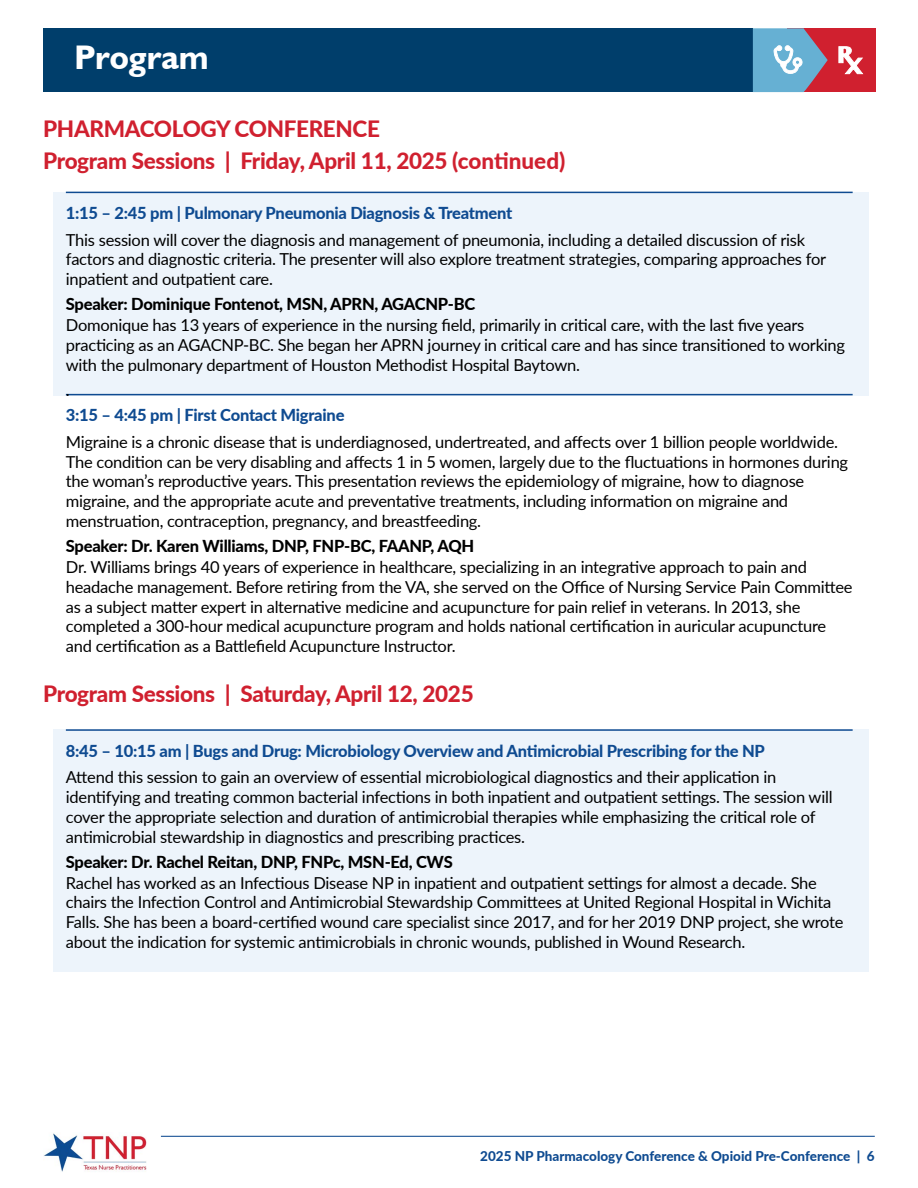
<style>
.page{position:relative;width:918px;height:1188px;background:#fff}
.page>*{position:absolute;margin:0;border:0;box-sizing:border-box;transform-origin:0 0}
.t1{font:700 34.05px "Humanist 521 BT";color:#fff}
.t2{font:800 22.5px/32.4px "Lato";letter-spacing:-.015em;color:#d0202f}
.t3{font:16.5px/19.8px "Lato";letter-spacing:-.015em;color:#000}
.t4{font:800 16.5px "Lato";letter-spacing:-.015em;color:#0f4b91}
.t5{font:800 16.5px "Lato";letter-spacing:-.015em;color:#000}
.t6{font:800 13.5px "Lato";color:#0f4b91}
</style>
<div class="page">
<img style="left:44px;top:1133px;width:102px;height:39px">
<hr style="left:161px;top:1136px;width:714px;height:1px;background:#0f4b91">
<div style="left:54px;top:192px;width:815px;height:203px;background:#edf4fb"></div>
<div style="left:54px;top:729px;width:815px;height:243px;background:#edf4fb"></div>
<hr style="left:66px;top:192px;width:787px;height:1px;background:#0f4b91">
<hr style="left:66px;top:394px;width:787px;height:1px;background:#0f4b91">
<hr style="left:66px;top:729px;width:787px;height:2px;background:#0f4b91">
<div style="left:43px;top:28px;width:710px;height:64px;background:#003e6b"></div>
<div style="left:788px;top:28px;width:88px;height:64px;background:#d0202f"></div>
<svg style="left:753px;top:28px;width:75px;height:64px"></svg>
<svg style="left:838px;top:46px;width:25px;height:28px"></svg>
<h1 class="t1" style="left:75px;top:37px;width:136px">Program</h1>
<h2 class="t2" style="left:43px;top:112px;width:524px">PHARMACOLOGY CONFERENCE<br>Program Sessions | Friday, April 11, 2025 (continued)</h2>
<p class="t4" style="left:66px;top:201px;width:448px">1:15 – 2:45 pm | Pulmonary Pneumonia Diagnosis &amp; Treatment</p>
<p class="t3" style="left:66px;top:229px;width:762px">This session will cover the diagnosis and management of pneumonia, including a detailed discussion of risk factors and diagnostic criteria. The presenter will also explore treatment strategies, comparing approaches for inpatient and outpatient care.</p>
<p class="t5" style="left:66px;top:292px;width:411px">Speaker: Dominique Fontenot, MSN, APRN, AGACNP-BC</p>
<p class="t3" style="left:66px;top:315px;width:781px">Domonique has 13 years of experience in the nursing field, primarily in critical care, with the last five years practicing as an AGACNP-BC. She began her APRN journey in critical care and has since transitioned to working with the pulmonary department of Houston Methodist Hospital Baytown.</p>
<p class="t3" style="left:66px;top:379px;width:5px">.</p>
<p class="t4" style="left:66px;top:403px;width:280px">3:15 – 4:45 pm | First Contact Migraine</p>
<p class="t3" style="left:66px;top:431px;width:784px">Migraine is a chronic disease that is underdiagnosed, undertreated, and affects over 1 billion people worldwide.<br>The condition can be very disabling and affects 1 in 5 women, largely due to the fluctuations in hormones during the woman’s reproductive years. This presentation reviews the epidemiology of migraine, how to diagnose migraine, and the appropriate acute and preventative treatments, including information on migraine and menstruation, contraception, pregnancy, and breastfeeding.</p>
<p class="t5" style="left:66px;top:534px;width:410px">Speaker: Dr. Karen Williams, DNP, FNP-BC, FAANP, AQH</p>
<p class="t3" style="left:66px;top:556px;width:788px">Dr. Williams brings 40 years of experience in healthcare, specializing in an integrative approach to pain and headache management. Before retiring from the VA, she served on the Office of Nursing Service Pain Committee as a subject matter expert in alternative medicine and acupuncture for pain relief in veterans. In 2013, she completed a 300-hour medical acupuncture program and holds national certification in auricular acupuncture and certification as a Battlefield Acupuncture Instructor.</p>
<h2 class="t2" style="left:43px;top:677px;width:432px">Program Sessions | Saturday, April 12, 2025</h2>
<p class="t4" style="left:66px;top:738px;width:701px">8:45 – 10:15 am | Bugs and Drug: Microbiology Overview and Antimicrobial Prescribing for the NP</p>
<p class="t3" style="left:66px;top:767px;width:768px">Attend this session to gain an overview of essential microbiological diagnostics and their application in identifying and treating common bacterial infections in both inpatient and outpatient settings. The session will cover the appropriate selection and duration of antimicrobial therapies while emphasizing the critical role of antimicrobial stewardship in diagnostics and prescribing practices.</p>
<p class="t5" style="left:66px;top:850px;width:388px">Speaker: Dr. Rachel Reitan, DNP, FNPc, MSN-Ed, CWS</p>
<p class="t3" style="left:66px;top:872px;width:779px">Rachel has worked as an Infectious Disease NP in inpatient and outpatient settings for almost a decade. She chairs the Infection Control and Antimicrobial Stewardship Committees at United Regional Hospital in Wichita Falls. She has been a board-certified wound care specialist since 2017, and for her 2019 DNP project, she wrote about the indication for systemic antimicrobials in chronic wounds, published in Wound Research.</p>
<p class="t6" style="left:480px;top:1146px;width:396px">2025 NP Pharmacology Conference &amp; Opioid Pre-Conference | 6</p>
</div>
